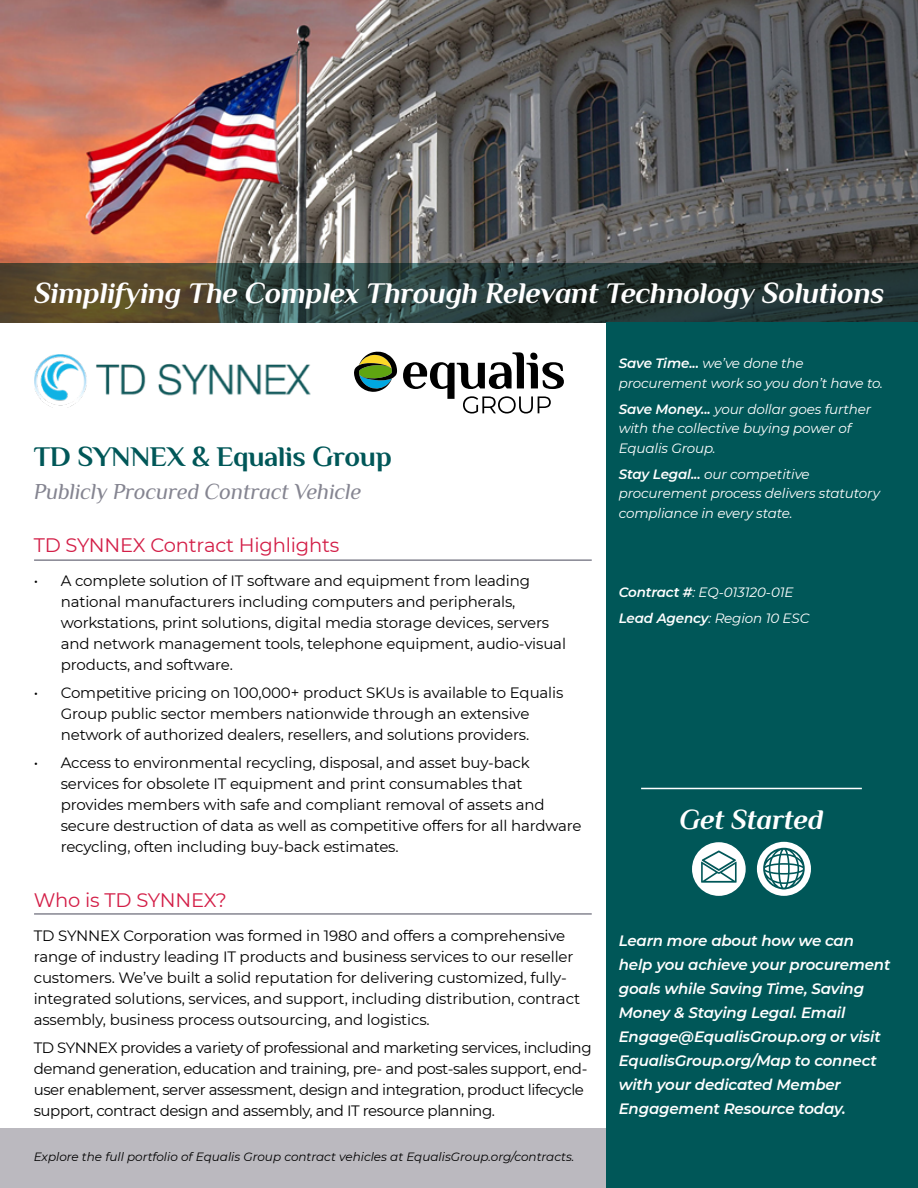
<style>
.page{position:relative;width:918px;height:1188px;background:#fff}
.page>*{position:absolute;margin:0;border:0;box-sizing:border-box;transform-origin:0 0}
.t1{font:italic 700 30px "Philosopher";letter-spacing:-.01em;color:#fff}
.t2{font:700 28.5px "Philosopher";letter-spacing:-.01em;color:#005758}
.t3{font:italic 700 28.5px "Philosopher";letter-spacing:-.01em;color:#fff}
.t4{font:italic 22.5px "Philosopher";letter-spacing:-.01em;color:#858591}
.t5{font:19.5px "Montserrat";letter-spacing:-.01em;color:#d31e47}
.t6{font:15px/21px "Montserrat";letter-spacing:-.01em;color:#000}
.t7{font:15px/21px "Montserrat";letter-spacing:-.03em;color:#000}
.t8{font:italic 600 15px/24px "Montserrat";letter-spacing:-.01em;color:#fff}
.t9{font:italic 13.5px/19.5px "Montserrat";letter-spacing:-.01em;color:#fff}
.t10{font:italic 12px "Montserrat";color:#000}
.s1{font-weight:600}
</style>
<div class="page">
<img style="left:0;top:0;width:918px;height:263px">
<svg style="left:0;top:263px;width:918px;height:59px;background:#333e35"></svg>
<div style="left:0;top:1128px;width:605px;height:60px;background:#bbb9bf"></div>
<div style="left:606px;top:322px;width:312px;height:866px;background:#005758"></div>
<hr style="left:34px;top:559px;width:558px;height:2px;background:#858591">
<hr style="left:641px;top:788px;width:221px;height:1px;background:#fff">
<div style="left:692px;top:842px;width:54px;height:54px;background:#fff;border-radius:50%"></div>
<svg style="left:701px;top:850px;width:36px;height:33px"></svg>
<div style="left:757px;top:842px;width:54px;height:54px;background:#fff;border-radius:50%"></div>
<svg style="left:763px;top:848px;width:42px;height:42px"></svg>
<hr style="left:34px;top:913px;width:558px;height:2px;background:#858591">
<svg style="left:354px;top:352px;width:43px;height:40px"></svg>
<svg style="left:403px;top:352px;width:161px;height:62px"></svg>
<img style="left:34px;top:355px;width:276px;height:52px">
<h1 class="t1" style="left:34px;top:272px;width:852px">Simplifying The Complex Through Relevant Technology Solutions</h1>
<h2 class="t2" style="left:34px;top:437px;width:360px">TD SYNNEX &amp; Equalis Group</h2>
<h3 class="t4" style="left:34px;top:477px;width:329px">Publicly Procured Contract Vehicle</h3>
<h3 class="t5" style="left:34px;top:531px;width:307px">TD SYNNEX Contract Highlights</h3>
<p class="t6" style="left:61px;top:570px;width:507px;text-indent:-27px">• A complete solution of IT software and equipment from leading national manufacturers including computers and peripherals, workstations, print solutions, digital media storage devices, servers and network management tools, telephone equipment, audio-visual products, and software.</p>
<p class="t6" style="left:34px;top:681px;width:531px;text-align:center">• Competitive pricing on 100,000+ product SKUs is available to Equalis<br>Group public sector members nationwide through an extensive network of authorized dealers, resellers, and solutions providers.</p>
<p class="t6" style="left:61px;top:751px;width:522px;text-indent:-27px">• Access to environmental recycling, disposal, and asset buy-back services for obsolete IT equipment and print consumables that provides members with safe and compliant removal of assets and secure destruction of data as well as competitive offers for all hardware recycling, often including buy-back estimates.</p>
<h3 class="t5" style="left:34px;top:886px;width:195px">Who is TD SYNNEX?</h3>
<p class="t6" style="left:34px;top:925px;width:548px">TD SYNNEX Corporation was formed in 1980 and offers a comprehensive range of industry leading IT products and business services to our reseller customers. We’ve built a solid reputation for delivering customized, fully&shy;integrated solutions, services, and support, including distribution, contract assembly, business process outsourcing, and logistics.</p>
<p class="t7" style="left:34px;top:1037px;width:559px">TD SYNNEX provides a variety of professional and marketing services, including demand generation, education and training, pre- and post-sales support, end&shy;user enablement, server assessment, design and integration, product lifecycle support, contract design and assembly, and IT resource planning.</p>
<p class="t10" style="left:34px;top:1149px;width:542px">Explore the full portfolio of Equalis Group contract vehicles at EqualisGroup.org/contracts.</p>
<p class="t9" style="left:619px;top:353px;width:266px"><span class="s1">Save Time...</span> we’ve done the procurement work so you don’t have to.</p>
<p class="t9" style="left:619px;top:399px;width:254px"><span class="s1">Save Money...</span> your dollar goes further with the collective buying power of<br>Equalis Group.</p>
<p class="t9" style="left:619px;top:464px;width:263px"><span class="s1">Stay Legal...</span> our competitive procurement process delivers statutory compliance in every state.</p>
<p class="t9" style="left:619px;top:578px;width:192px;line-height:26.2px"><span class="s1">Contract #</span>: EQ-013120-01E<br><span class="s1">Lead Agency</span>: Region 10 ESC</p>
<h2 class="t3" style="left:680px;top:800px;width:145px">Get Started</h2>
<p class="t8" style="left:619px;top:928px;width:273px">Learn more about how we can help you achieve your procurement goals while Saving Time, Saving<br>Money &amp; Staying Legal. Email<br>Engage@EqualisGroup.org or visit<br>EqualisGroup.org/Map to connect with your dedicated Member<br>Engagement Resource today.</p>
</div>
